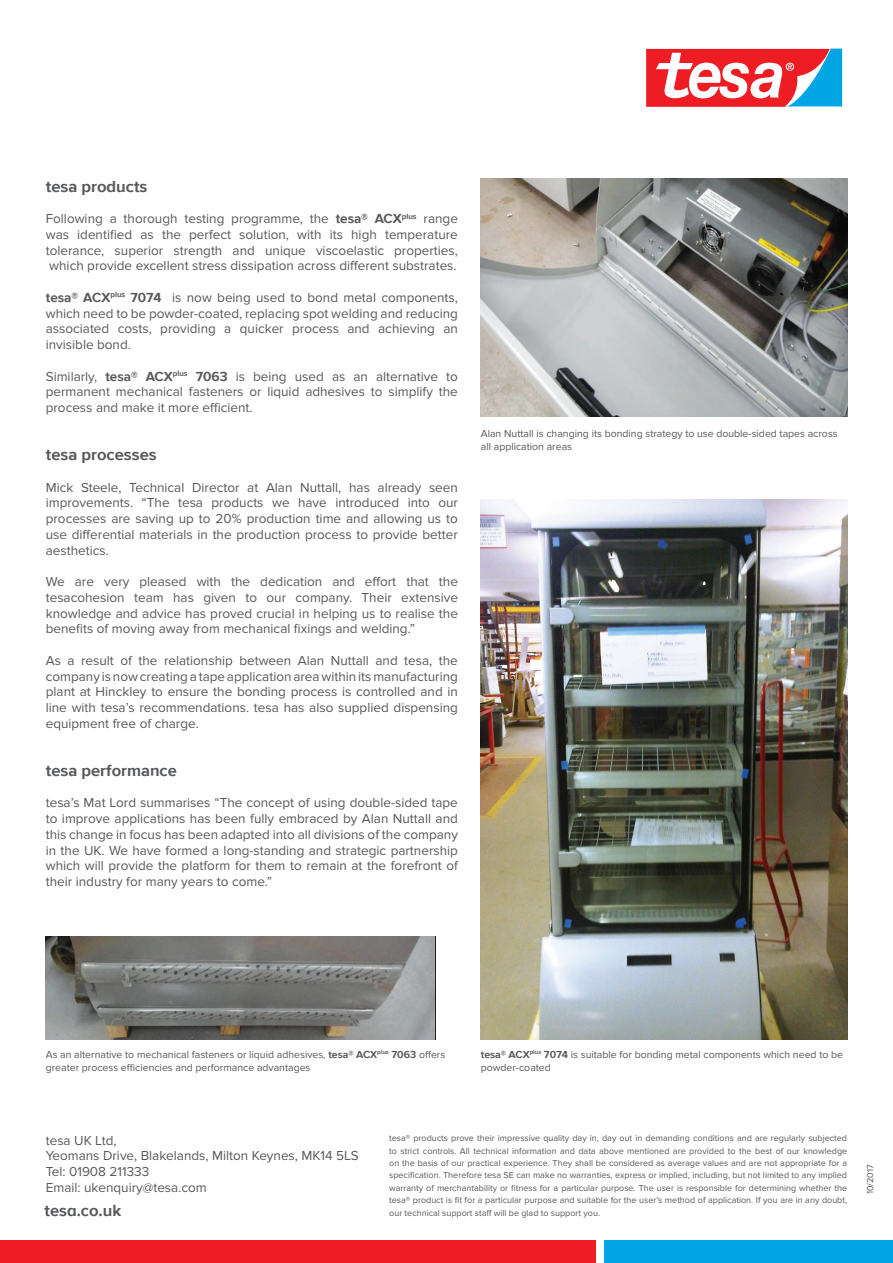
<style>
.page{position:relative;width:893px;height:1263px;background:#fff}
.page>*{position:absolute;margin:0;border:0;box-sizing:border-box;transform-origin:0 0}
.t1{font:700 16.5px "Proxima Nova";color:#57585a}
.t2{font:700 16.5px "Proxima Nova A";color:#57585a}
.t3{font:13.5px/15.8px "Proxima Nova";color:#57585a;text-align:justify}
.t4{font:10.5px/13.5px "Proxima Nova";color:#57585a}
.t5{font:9px/12.5px "Proxima Nova";color:#57585a;text-align:justify}
.s1{font-weight:700}
</style>
<div class="page">
<div style="left:641px;top:45px;width:206px;height:66px;background:linear-gradient(to right,#fff,#fff)"></div>
<svg style="left:646px;top:49px;width:196px;height:58px"></svg>
<div style="left:0;top:1240px;width:595px;height:23px;background:#ee1d23"></div>
<div style="left:605px;top:1240px;width:288px;height:23px;background:#00a6e4"></div>
<img style="left:481px;top:179px;width:366px;height:238px">
<img style="left:481px;top:500px;width:366px;height:540px">
<img style="left:46px;top:936px;width:389px;height:104px">
<p class="t1" style="left:46px;top:174px;width:103px">tesa products</p>
<p class="t3" style="left:46px;top:211px;width:414px">Following a thorough testing programme, the <span class="s1">tesa® ACX</span><sup>plus</sup> range was identified as the perfect solution, with its high temperature tolerance, superior strength and unique viscoelastic properties, which provide excellent stress dissipation across different substrates.</p>
<p class="t3" style="left:46px;top:290px;width:414px"><span class="s1">tesa® ACX</span><sup>plus</sup> <span class="s1">7074</span> is now being used to bond metal components, which need to be powder-coated, replacing spot welding and reducing associated costs, providing a quicker process and achieving an invisible bond.</p>
<p class="t3" style="left:46px;top:368px;width:414px">Similarly, <span class="s1">tesa® ACX</span><sup>plus</sup> <span class="s1">7063</span> is being used as an alternative to permanent mechanical fasteners or liquid adhesives to simplify the process and make it more efficient.</p>
<p class="t1" style="left:46px;top:442px;width:112px">tesa processes</p>
<p class="t3" style="left:46px;top:479px;width:414px">Mick Steele, Technical Director at Alan Nuttall, has already seen improvements. “The tesa products we have introduced into our processes are saving up to 20% production time and allowing us to use differential materials in the production process to provide better aesthetics.</p>
<p class="t3" style="left:46px;top:574px;width:414px">We are very pleased with the dedication and effort that the tesacohesion team has given to our company. Their extensive knowledge and advice has proved crucial in helping us to realise the benefits of moving away from mechanical fixings and welding.”</p>
<p class="t3" style="left:46px;top:653px;width:414px">As a result of the relationship between Alan Nuttall and tesa, the company is now creating a tape application area within its manufacturing plant at Hinckley to ensure the bonding process is controlled and in line with tesa’s recommendations. tesa has also supplied dispensing equipment free of charge.</p>
<p class="t1" style="left:46px;top:758px;width:133px">tesa performance</p>
<p class="t3" style="left:46px;top:795px;width:414px">tesa’s Mat Lord summarises “The concept of using double-sided tape to improve applications has been fully embraced by Alan Nuttall and this change in focus has been adapted into all divisions of the company in the UK. We have formed a long-standing and strategic partnership which will provide the platform for them to remain at the forefront of their industry for many years to come.”</p>
<p class="t4" style="left:481px;top:427px;width:358px">Alan Nuttall is changing its bonding strategy to use double-sided tapes across all application areas</p>
<p class="t4" style="left:46px;top:1047px;width:401px">As an alternative to mechanical fasteners or liquid adhesives, <span class="s1">tesa® ACX</span><sup>plus</sup> <span class="s1">7063</span> offers greater process efficiencies and performance advantages</p>
<p class="t4" style="left:481px;top:1047px;width:364px"><span class="s1">tesa® ACX</span><sup>plus</sup> <span class="s1">7074</span> is suitable for bonding metal components which need to be powder-coated</p>
<p class="t5" style="left:389px;top:1132px;width:459px">tesa® products prove their impressive quality day in, day out in demanding conditions and are regularly subjected to strict controls. All technical information and data above mentioned are provided to the best of our knowledge on the basis of our practical experience. They shall be considered as average values and are not appropriate for a specification. Therefore tesa SE can make no warranties, express or implied, including, but not limited to any implied warranty of merchantability or fitness for a particular purpose. The user is responsible for determining whether the tesa® product is fit for a particular purpose and suitable for the user’s method of application. If you are in any doubt,</p>
<p class="t3" style="left:46px;top:1132px;width:315px;text-align:left">tesa UK Ltd,<br>Yeomans Drive, Blakelands, Milton Keynes, MK14 5LS<br>Tel: 01908 211333<br>Email: ukenquiry@tesa.com</p>
<p class="t2" style="left:45px;top:1198px;width:78px">tesa.co.uk</p>
<p class="t5" style="left:389px;top:1207px;width:212px">our technical support staff will be glad to support you.</p>
<p class="t5" style="left:864px;top:1194px;width:31px;rotate:-90deg">10/2017</p>
</div>
